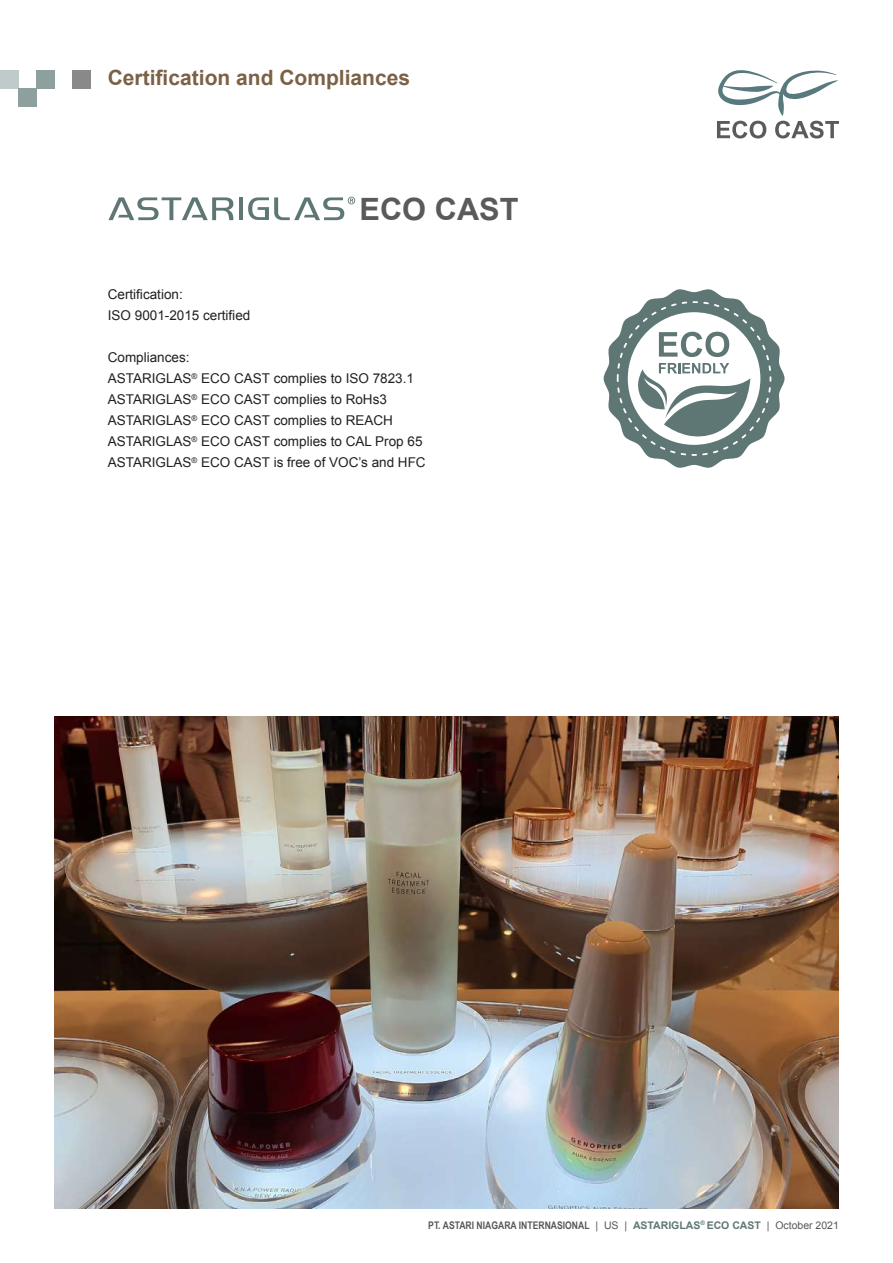
<style>
.page{position:relative;width:893px;height:1263px;background:#fff}
.page>*{position:absolute;margin:0;border:0;box-sizing:border-box;transform-origin:0 0}
.t1{font:700 30.75px "Arial";color:#5a595c}
.t2{font:700 21px "Arial";color:#7b6146}
.t3{font:13.5px/21px "Arial";color:#231f20}
.t4{font:700 10.5px "Arial Narrow";color:#57585a}
.s1{font-family:"Arial";font-weight:400}
.s2{font-family:"Arial";color:#5e7775}
</style>
<div class="page">
<div style="left:0;top:71px;width:18px;height:18px;background:#becbca"></div>
<div style="left:72px;top:71px;width:18px;height:18px;background:#88898b"></div>
<div style="left:18px;top:89px;width:18px;height:18px;background:#8ea09e"></div>
<div style="left:36px;top:71px;width:18px;height:18px;background:#8ea09e"></div>
<svg style="left:717px;top:70px;width:122px;height:68px"></svg>
<hr style="left:239px;top:197px;width:4px;height:23px;background:#5e7775">
<svg style="left:108px;top:197px;width:125px;height:23px"></svg>
<svg style="left:248px;top:197px;width:107px;height:23px"></svg>
<svg style="left:604px;top:289px;width:180px;height:179px"></svg>
<img style="left:54px;top:716px;width:785px;height:493px">
<h2 class="t2" style="left:108px;top:64px;width:304px">Certification and Compliances</h2>
<h1 class="t1" style="left:360px;top:189px;width:160px">ECO CAST</h1>
<p class="t3" style="left:108px;top:284px;width:144px">Certification:<br>ISO 9001-2015 certified</p>
<p class="t3" style="left:108px;top:347px;width:319px">Compliances:<br>ASTARIGLAS<sup>®</sup> ECO CAST complies to ISO 7823.1<br>ASTARIGLAS<sup>®</sup> ECO CAST complies to RoHs3<br>ASTARIGLAS<sup>®</sup> ECO CAST complies to REACH ASTARIGLAS<sup>®</sup> ECO CAST complies to CAL Prop 65<br>ASTARIGLAS<sup>®</sup> ECO CAST is free of VOC’s and HFC</p>
<p class="t4" style="left:428px;top:1217px;width:412px">PT. ASTARI NIAGARA INTERNASIONAL <span class="s1">| US |</span> <span class="s2">ASTARIGLAS</span><sup>®</sup> <span class="s2">ECO CAST</span> <span class="s1">| October 2021</span></p>
</div>
